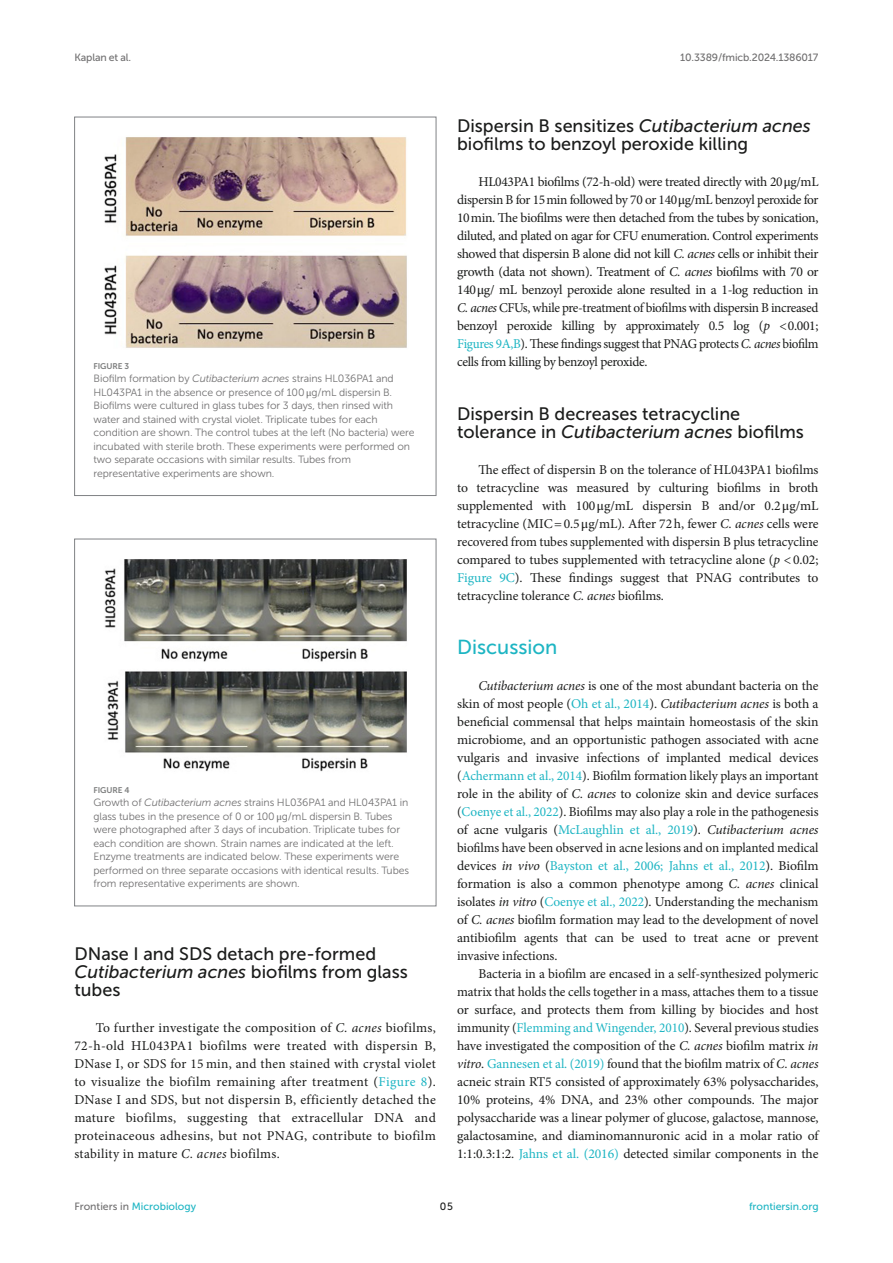
<style>
.page{position:relative;width:893px;height:1263px;background:#fff}
.page>*{position:absolute;margin:0;border:0;box-sizing:border-box;transform-origin:0 0}
.HEAD_1{font:20.25px "Museo Sans 500";color:#1db5c3}
.HEAD_2{font:18px/18px "Museo Sans 500";color:#1b1c1b}
.TEXT_FLUSH{font:13.5px/18px "Minion Pro";letter-spacing:-.01em;color:#1b1c1b;text-align:justify}
.TEXT{font:13.5px/18px "Minion Pro";letter-spacing:-.005em;color:#1b1c1b;text-align:justify}
.FIG_LEG{font:10.5px/13.5px "Museo Sans 300";letter-spacing:-.01em;color:#706f70}
.t1{font:10.5px "Museo Sans 500";color:#1db5c3}
.t2{font:10.5px "Museo Sans 500";letter-spacing:-.015em;color:#706f70}
.t3{font:10.5px "Museo Sans 500";color:#1b1c1b}
.FIG_HD{font:8.25px "Museo Sans 700";letter-spacing:-.01em;color:#7e7f7f}
.s1{font-style:italic}
.s2{font-family:"STIX General"}
.s3{color:#1db5c3}
.s4{color:#706f70}
</style>
<div class="page">
<img style="left:104px;top:137px;width:303px;height:211px">
<div style="left:74px;top:117px;width:362px;height:379px;border:1px solid #808285"></div>
<img style="left:104px;top:559px;width:303px;height:213px">
<div style="left:74px;top:539px;width:362px;height:367px;border:1px solid #808285"></div>
<p class="t2" style="left:74px;top:51px;width:58px">Kaplan et al.</p>
<p class="t2" style="left:680px;top:51px;width:140px">10.3389/fmicb.2024.1386017</p>
<p class="FIG_HD" style="left:94px;top:361px;width:37px">FIGURE 3</p>
<p class="FIG_LEG" style="left:94px;top:372px;width:323px">Biofilm formation by <span class="s1">Cutibacterium acnes</span> strains HL036PA1 and HL043PA1 in the absence or presence of 100 <span class="s2">μ</span>g/mL dispersin B.<br>Biofilms were cultured in glass tubes for 3 days, then rinsed with water and stained with crystal violet. Triplicate tubes for each condition are shown. The control tubes at the left (No bacteria) were incubated with sterile broth. These experiments were performed on two separate occasions with similar results. Tubes from representative experiments are shown.</p>
<p class="FIG_HD" style="left:94px;top:785px;width:37px">FIGURE 4</p>
<p class="FIG_LEG" style="left:94px;top:796px;width:317px">Growth of <span class="s1">Cutibacterium acnes</span> strains HL036PA1 and HL043PA1 in glass tubes in the presence of 0 or 100 <span class="s2">μ</span>g/mL dispersin B. Tubes were photographed after 3 days of incubation. Triplicate tubes for each condition are shown. Strain names are indicated at the left.<br>Enzyme treatments are indicated below. These experiments were performed on three separate occasions with identical results. Tubes from representative experiments are shown.</p>
<p class="HEAD_2" style="left:74px;top:945px;width:335px">DNase I and SDS detach pre-formed<br><span class="s1">Cutibacterium acnes</span> biofilms from glass tubes</p>
<p class="TEXT_FLUSH" style="left:74px;top:1019px;width:363px;text-indent:21px">To further investigate the composition of <span class="s1">C. acnes</span> biofilms, 72-h-old HL043PA1 biofilms were treated with dispersin B, DNase I, or SDS for 15 min, and then stained with crystal violet to visualize the biofilm remaining after treatment (<span class="s3">Figure 8</span>).<br>DNase I and SDS, but not dispersin B, efficiently detached the mature biofilms, suggesting that extracellular DNA and proteinaceous adhesins, but not PNAG, contribute to biofilm stability in mature <span class="s1">C. acnes</span> biofilms.</p>
<p class="HEAD_2" style="left:457px;top:117px;width:355px">Dispersin B sensitizes <span class="s1">Cutibacterium acnes </span>biofilms to benzoyl peroxide killing</p>
<p class="TEXT_FLUSH" style="left:457px;top:173px;width:363px;text-indent:21px">HL043PA1 biofilms (72-h-old) were treated directly with 20<span class="s2">μ</span>g/mL dispersin B for 15min followed by 70 or 140<span class="s2">μ</span>g/mL benzoyl peroxide for 10min. The biofilms were then detached from the tubes by sonication, diluted, and plated on agar for CFU enumeration. Control experiments showed that dispersin B alone did not kill <span class="s1">C. acnes</span> cells or inhibit their growth (data not shown). Treatment of <span class="s1">C. acnes</span> biofilms with 70 or 140<span class="s2">μ</span>g/ mL benzoyl peroxide alone resulted in a 1-log reduction in <span class="s1">C. acnes</span> CFUs, while pre-treatment of biofilms with dispersin B increased benzoyl peroxide killing by approximately 0.5 log (<span class="s1">p</span> &lt;0.001; <span class="s3">Figures 9A,B</span>). These findings suggest that PNAG protects <span class="s1">C. acnes</span> biofilm cells from killing by benzoyl peroxide.</p>
<p class="HEAD_2" style="left:457px;top:405px;width:348px">Dispersin B decreases tetracycline tolerance in <span class="s1">Cutibacterium acnes</span> biofilms</p>
<p class="TEXT_FLUSH" style="left:457px;top:461px;width:363px;text-indent:21px">The effect of dispersin B on the tolerance of HL043PA1 biofilms to tetracycline was measured by culturing biofilms in broth supplemented with 100<span class="s2">μ</span>g/mL dispersin B and/or 0.2<span class="s2">μ</span>g/mL tetracycline (MIC=0.5<span class="s2">μ</span>g/mL). After 72h, fewer <span class="s1">C. acnes</span> cells were recovered from tubes supplemented with dispersin B plus tetracycline compared to tubes supplemented with tetracycline alone (<span class="s1">p</span> &lt;0.02; <span class="s3">Figure 9C</span>). These findings suggest that PNAG contributes to tetracycline tolerance <span class="s1">C. acnes</span> biofilms.</p>
<p class="HEAD_1" style="left:457px;top:636px;width:102px">Discussion</p>
<p class="TEXT_FLUSH" style="left:457px;top:677px;width:363px;text-indent:21px"><span class="s1">Cutibacterium acnes</span> is one of the most abundant bacteria on the skin of most people (<span class="s3">Oh et al., 2014</span>). <span class="s1">Cutibacterium acnes</span> is both a beneficial commensal that helps maintain homeostasis of the skin microbiome, and an opportunistic pathogen associated with acne vulgaris and invasive infections of implanted medical devices (<span class="s3">Achermann et al., 2014</span>). Biofilm formation likely plays an important role in the ability of <span class="s1">C. acnes</span> to colonize skin and device surfaces (<span class="s3">Coenye et al., 2022</span>). Biofilms may also play a role in the pathogenesis of acne vulgaris (<span class="s3">McLaughlin et al., 2019</span>). <span class="s1">Cutibacterium acnes </span>biofilms have been observed in acne lesions and on implanted medical devices <span class="s1">in vivo</span> (<span class="s3">Bayston et al., 2006; Jahns et al., 2012</span>). Biofilm formation is also a common phenotype among <span class="s1">C. acnes</span> clinical isolates <span class="s1">in vitro</span> (<span class="s3">Coenye et al., 2022</span>). Understanding the mechanism of <span class="s1">C. acnes</span> biofilm formation may lead to the development of novel antibiofilm agents that can be used to treat acne or prevent invasive infections.</p>
<p class="TEXT" style="left:457px;top:965px;width:363px;text-indent:21px">Bacteria in a biofilm are encased in a self-synthesized polymeric matrix that holds the cells together in a mass, attaches them to a tissue or surface, and protects them from killing by biocides and host immunity (<span class="s3">Flemming and Wingender, 2010</span>). Several previous studies have investigated the composition of the <span class="s1">C. acnes</span> biofilm matrix <span class="s1">in vitro</span>. <span class="s3">Gannesen et al. (2019)</span> found that the biofilm matrix of <span class="s1">C. acnes </span>acneic strain RT5 consisted of approximately 63% polysaccharides, 10% proteins, 4% DNA, and 23% other compounds. The major polysaccharide was a linear polymer of glucose, galactose, mannose, galactosamine, and diaminomannuronic acid in a molar ratio of 1:1:0.3:1:2. <span class="s3">Jahns et al. (2016)</span> detected similar components in the</p>
<p class="t1" style="left:74px;top:1200px;width:123px"><span class="s4">Frontiers in</span> Microbiology</p>
<p class="t3" style="left:440px;top:1200px;width:14px">05</p>
<p class="t1" style="left:749px;top:1200px;width:71px">frontiersin.org</p>
</div>
